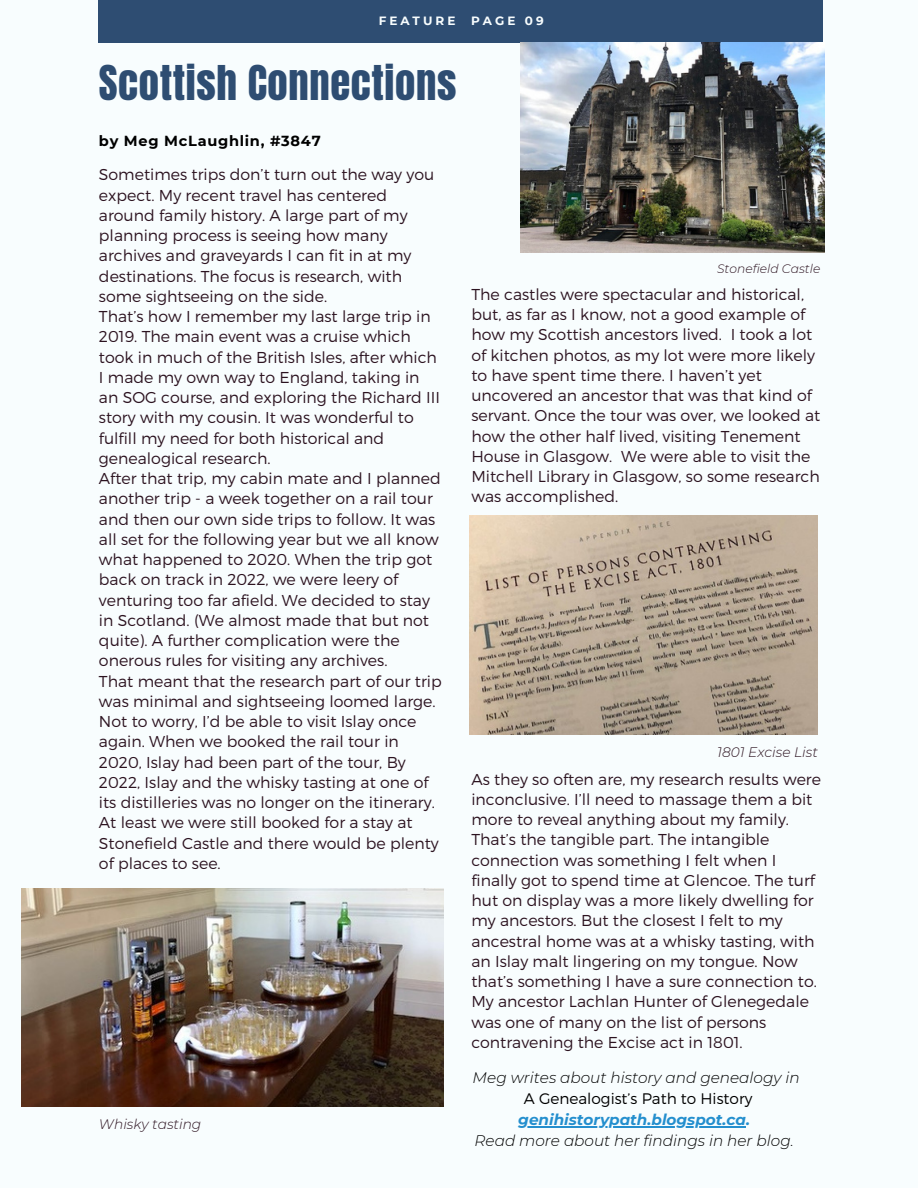
<style>
.page{position:relative;width:918px;height:1188px;background:#f8fdfe}
.page>*{position:absolute;margin:0;border:0;box-sizing:border-box;transform-origin:0 0}
.t1{font:40.8px "Anton";letter-spacing:.015em;color:#2e4d72}
.t2{font:300 15.75px/20.2px "Montserrat";color:#2c1320}
.t3{font:italic 300 15.3px "Montserrat";color:#000}
.t4{font:italic 700 15.3px "Montserrat";color:#248fce}
.t5{font:300 15.3px "Montserrat";color:#000}
.t6{font:700 14.55px "Montserrat";letter-spacing:.05em;color:#000}
.t7{font:italic 300 13.8px "Montserrat";color:#2c1320}
.t8{font:italic 300 12.3px "Montserrat";color:#2c1320}
.t9{font:700 12px "Montserrat";letter-spacing:.25em;color:#f8fdfe}
</style>
<div class="page">
<div style="left:99px;top:0;width:724px;height:43px;background:#2e4d72"></div>
<img style="left:520px;top:43px;width:304px;height:209px">
<img style="left:21px;top:888px;width:422px;height:218px">
<img style="left:470px;top:515px;width:347px;height:220px">
<hr style="left:518px;top:1126px;width:228px;height:1px;background:#248fce">
<p class="t9" style="left:379px;top:14px;width:78px">FEATURE</p>
<p class="t9" style="left:471px;top:14px;width:74px">PAGE 09</p>
<h1 class="t1" style="left:99px;top:53px;width:359px">Scottish Connections</h1>
<p class="t6" style="left:99px;top:132px;width:223px">by Meg McLaughlin, #3847</p>
<p class="t2" style="left:99px;top:164px;width:344px">Sometimes trips don’t turn out the way you expect. My recent travel has centered around family history. A large part of my planning process is seeing how many archives and graveyards I can fit in at my destinations. The focus is research, with some sightseeing on the side.<br>That’s how I remember my last large trip in 2019. The main event was a cruise which took in much of the British Isles, after which I made my own way to England, taking in an SOG course, and exploring the Richard III story with my cousin. It was wonderful to fulfill my need for both historical and genealogical research.<br>After that trip, my cabin mate and I planned another trip - a week together on a rail tour and then our own side trips to follow. It was all set for the following year but we all know what happened to 2020. When the trip got back on track in 2022, we were leery of venturing too far afield. We decided to stay in Scotland. (We almost made that but not quite). A further complication were the onerous rules for visiting any archives.<br>That meant that the research part of our trip was minimal and sightseeing loomed large.<br>Not to worry, I’d be able to visit Islay once again. When we booked the rail tour in 2020, Islay had been part of the tour, By 2022, Islay and the whisky tasting at one of its distilleries was no longer on the itinerary.<br>At least we were still booked for a stay at Stonefield Castle and there would be plenty of places to see.</p>
<p class="t7" style="left:99px;top:1116px;width:104px">Whisky tasting</p>
<p class="t8" style="left:717px;top:261px;width:105px">Stonefield Castle</p>
<p class="t2" style="left:471px;top:283px;width:350px">The castles were spectacular and historical, but, as far as I know, not a good example of how my Scottish ancestors lived. I took a lot of kitchen photos, as my lot were more likely to have spent time there. I haven’t yet uncovered an ancestor that was that kind of servant. Once the tour was over, we looked at how the other half lived, visiting Tenement House in Glasgow. We were able to visit the Mitchell Library in Glasgow, so some research was accomplished.</p>
<p class="t7" style="left:717px;top:743px;width:102px">1801 Excise List</p>
<p class="t2" style="left:471px;top:768px;width:351px">As they so often are, my research results were inconclusive. I’ll need to massage them a bit more to reveal anything about my family.<br>That’s the tangible part. The intangible connection was something I felt when I finally got to spend time at Glencoe. The turf hut on display was a more likely dwelling for my ancestors. But the closest I felt to my ancestral home was at a whisky tasting, with an Islay malt lingering on my tongue. Now that’s something I have a sure connection to.<br>My ancestor Lachlan Hunter of Glenegedale was one of many on the list of persons contravening the Excise act in 1801.</p>
<p class="t3" style="left:473px;top:1068px;width:329px">Meg writes about history and genealogy in</p>
<p class="t5" style="left:524px;top:1088px;width:230px">A Genealogist’s Path to History</p>
<p class="t4" style="left:518px;top:1110px;width:233px">genihistorypath.blogspot.ca.</p>
<p class="t3" style="left:475px;top:1131px;width:321px">Read more about her findings in her blog.</p>
</div>
